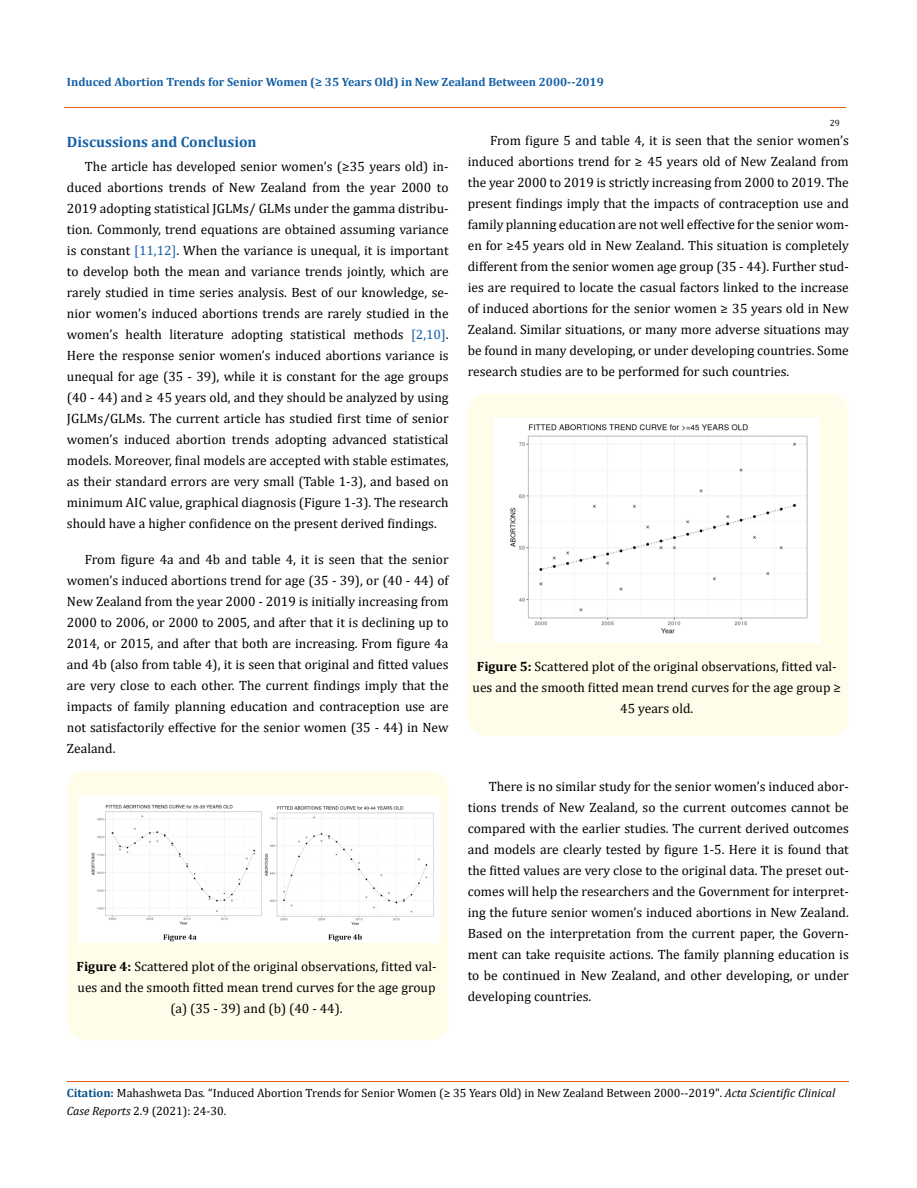
<style>
.page{position:relative;width:917px;height:1188px;background:#fff}
.page>*{position:absolute;margin:0;border:0;box-sizing:border-box;transform-origin:0 0}
.t1{font:700 15px "Cambria";color:#1560a6}
.t2{font:13.5px/21px "Cambria";color:#000;text-align:justify}
.t3{font:12px/18px "Cambria";color:#000}
.t4{font:700 12px "Cambria";color:#1560a6}
.t5{font:9px "Cambria";color:#000}
.s1{color:#1560a6}
.s2{font-weight:700}
.s3{font-weight:700;color:#035089}
.s4{font-style:italic}
</style>
<div class="page">
<div style="left:68px;top:771px;width:380px;height:269px;background:#fffde9;border-radius:18px"></div>
<img style="left:78px;top:796px;width:361px;height:147px">
<div style="left:468px;top:394px;width:380px;height:342px;background:#fffde9;border-radius:18px"></div>
<img style="left:494px;top:418px;width:325px;height:225px">
<hr style="left:64px;top:108px;width:781px;height:1px;background:#e05d1a">
<hr style="left:67px;top:1082px;width:781px;height:1px;background:#e05d1a">
<p class="t4" style="left:67px;top:73px;width:538px">Induced Abortion Trends for Senior Women (≥ 35 Years Old) in New Zealand Between 2000--2019</p>
<p class="t5" style="left:829px;top:118px;width:11px">29</p>
<p class="t1" style="left:67px;top:131px;width:191px">Discussions and Conclusion</p>
<p class="t2" style="left:67px;top:155px;width:383px;text-indent:18px">The article has developed senior women’s (≥35 years old) in&shy;duced abortions trends of New Zealand from the year 2000 to 2019 adopting statistical JGLMs/ GLMs under the gamma distribu&shy;tion. Commonly, trend equations are obtained assuming variance is constant <span class="s1">[11,12]</span>. When the variance is unequal, it is important to develop both the mean and variance trends jointly, which are rarely studied in time series analysis. Best of our knowledge, se&shy;nior women’s induced abortions trends are rarely studied in the women’s health literature adopting statistical methods <span class="s1">[2,10]</span>.<br>Here the response senior women’s induced abortions variance is unequal for age (35 - 39), while it is constant for the age groups (40 - 44) and ≥ 45 years old, and they should be analyzed by using JGLMs/GLMs. The current article has studied first time of senior women’s induced abortion trends adopting advanced statistical models. Moreover, final models are accepted with stable estimates, as their standard errors are very small (Table 1-3), and based on minimum AIC value, graphical diagnosis (Figure 1-3). The research should have a higher confidence on the present derived findings.</p>
<p class="t2" style="left:67px;top:548px;width:383px;text-indent:18px">From figure 4a and 4b and table 4, it is seen that the senior women’s induced abortions trend for age (35 - 39), or (40 - 44) of New Zealand from the year 2000 - 2019 is initially increasing from 2000 to 2006, or 2000 to 2005, and after that it is declining up to 2014, or 2015, and after that both are increasing. From figure 4a and 4b (also from table 4), it is seen that original and fitted values are very close to each other. The current findings imply that the impacts of family planning education and contraception use are not satisfactorily effective for the senior women (35 - 44) in New Zealand.</p>
<p class="t2" style="left:77px;top:956px;width:361px;text-align:center"><span class="s2">Figure 4:</span> Scattered plot of the original observations, fitted val&shy;ues and the smooth fitted mean trend curves for the age group (a) (35 - 39) and (b) (40 - 44).</p>
<p class="t2" style="left:468px;top:130px;width:382px;text-indent:22px">From figure 5 and table 4, it is seen that the senior women’s induced abortions trend for ≥ 45 years old of New Zealand from the year 2000 to 2019 is strictly increasing from 2000 to 2019. The present findings imply that the impacts of contraception use and family planning education are not well effective for the senior wom&shy;en for ≥45 years old in New Zealand. This situation is completely different from the senior women age group (35 - 44). Further stud&shy;ies are required to locate the casual factors linked to the increase of induced abortions for the senior women ≥ 35 years old in New Zealand. Similar situations, or many more adverse situations may be found in many developing, or under developing countries. Some research studies are to be performed for such countries.</p>
<p class="t2" style="left:472px;top:655px;width:370px;text-align:center"><span class="s2">Figure 5:</span> Scattered plot of the original observations, fitted val&shy;ues and the smooth fitted mean trend curves for the age group ≥<br>45 years old.</p>
<p class="t2" style="left:468px;top:776px;width:382px;text-indent:21px">There is no similar study for the senior women’s induced abor&shy;tions trends of New Zealand, so the current outcomes cannot be compared with the earlier studies. The current derived outcomes and models are clearly tested by figure 1-5. Here it is found that the fitted values are very close to the original data. The preset out&shy;comes will help the researchers and the Government for interpret&shy;ing the future senior women’s induced abortions in New Zealand.<br>Based on the interpretation from the current paper, the Govern&shy;ment can take requisite actions. The family planning education is to be continued in New Zealand, and other developing, or under developing countries.</p>
<p class="t3" style="left:67px;top:1084px;width:770px"><span class="s3">Citation:</span> Mahashweta Das<span class="s4">.</span> “Induced Abortion Trends for Senior Women (≥ 35 Years Old) in New Zealand Between 2000--2019". <span class="s4">Acta Scientific Clinical<br>Case Reports</span> 2.9 (2021): 24-30.</p>
</div>
